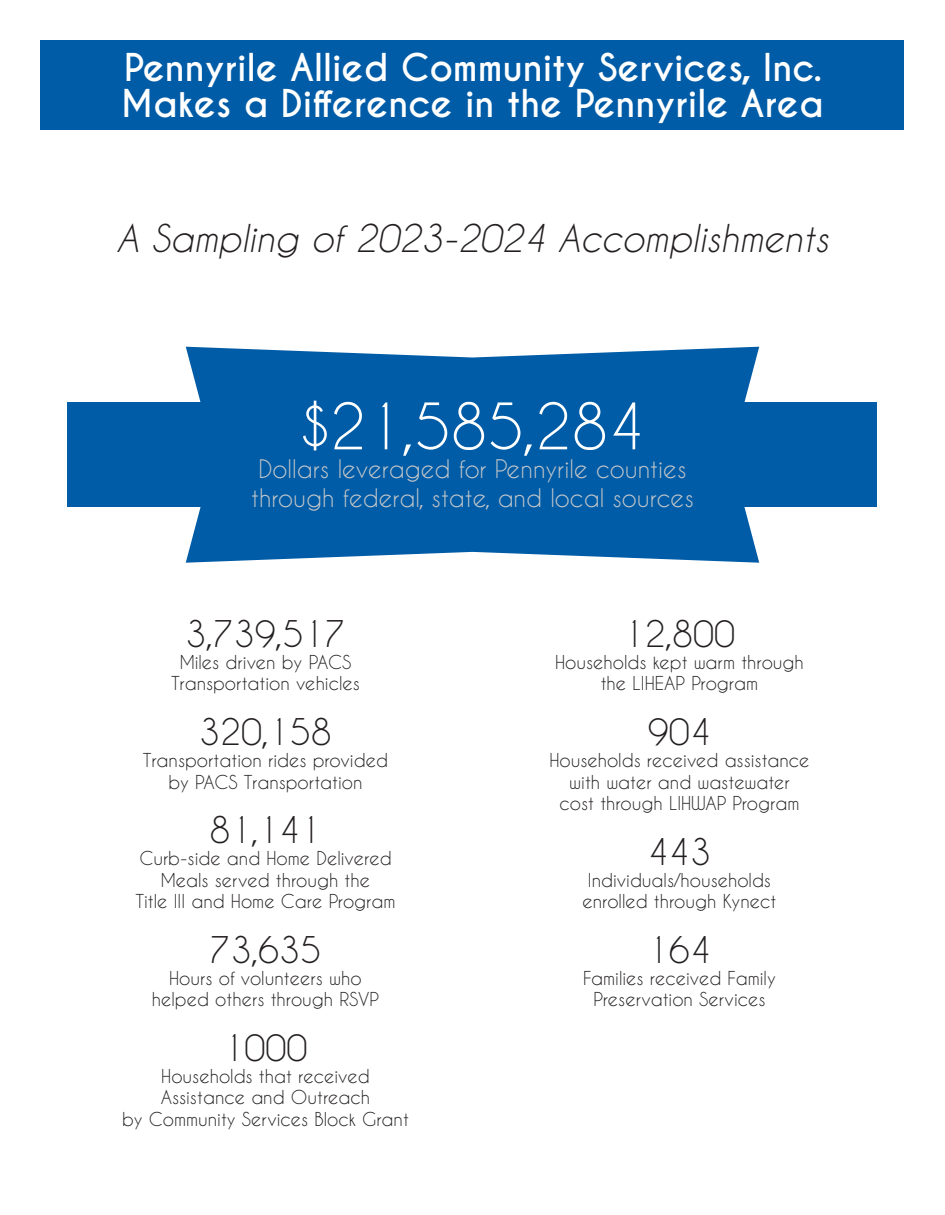
<style>
.page{position:relative;width:945px;height:1215px;background:#fff}
.page>*{position:absolute;margin:0;border:0;box-sizing:border-box;transform-origin:0 0}
.t1{font:60px "Caviar Dreams";color:#fff}
.t2{font:700 36px "Caviar Dreams";color:#fff}
.t3{font:italic 36px "Caviar Dreams";color:#231f20}
.t4{font:34.5px "Caviar Dreams";color:#231f20}
.t5{font:24px/28.8px "Caviar Dreams";color:#c7c8ca;text-align:center}
.t6{font:18px/21.6px "Caviar Dreams";color:#231f20;text-align:center}
</style>
<div class="page">
<div style="left:40px;top:40px;width:864px;height:90px;background:#005ca7"></div>
<svg style="left:186px;top:347px;width:573px;height:216px;background:#1f6fb1"></svg>
<div style="left:68px;top:402px;width:810px;height:105px;background:#005ca7"></div>
<p class="t2" style="left:124px;top:46px;width:699px">Pennyrile Allied Community Services, Inc.</p>
<p class="t2" style="left:121px;top:82px;width:704px">Makes a Difference in the Pennyrile Area</p>
<p class="t3" style="left:116px;top:218px;width:714px">A Sampling of 2023-2024 Accomplishments</p>
<p class="t1" style="left:300px;top:391px;width:346px">$21,585,284</p>
<p class="t5" style="left:251px;top:454px;width:444px">Dollars leveraged for Pennyrile counties through federal, state, and local sources</p>
<p class="t4" style="left:185px;top:613px;width:162px">3,739,517</p>
<p class="t6" style="left:171px;top:651px;width:190px">Miles driven by PACS<br>Transportation vehicles</p>
<p class="t4" style="left:199px;top:712px;width:134px">320,158</p>
<p class="t6" style="left:143px;top:749px;width:247px">Transportation rides provided by PACS Transportation</p>
<p class="t4" style="left:210px;top:810px;width:113px">81,141</p>
<p class="t6" style="left:135px;top:847px;width:262px">Curb-side and Home Delivered<br>Meals served through the<br>Title III and Home Care Program</p>
<p class="t4" style="left:210px;top:929px;width:113px">73,635</p>
<p class="t6" style="left:152px;top:967px;width:229px">Hours of volunteers who helped others through RSVP</p>
<p class="t4" style="left:223px;top:1027px;width:86px">1000</p>
<p class="t6" style="left:122px;top:1065px;width:288px">Households that received<br>Assistance and Outreach<br>by Community Services Block Grant</p>
<p class="t4" style="left:624px;top:613px;width:113px">12,800</p>
<p class="t6" style="left:555px;top:651px;width:250px">Households kept warm through the LIHEAP Program</p>
<p class="t4" style="left:648px;top:712px;width:65px">904</p>
<p class="t6" style="left:549px;top:749px;width:262px">Households received assistance with water and wastewater<br>cost through LIHWAP Program</p>
<p class="t4" style="left:648px;top:831px;width:65px">443</p>
<p class="t6" style="left:583px;top:869px;width:195px">Individuals/households enrolled through Kynect</p>
<p class="t4" style="left:648px;top:929px;width:65px">164</p>
<p class="t6" style="left:583px;top:967px;width:194px">Families received Family<br>Preservation Services</p>
</div>
